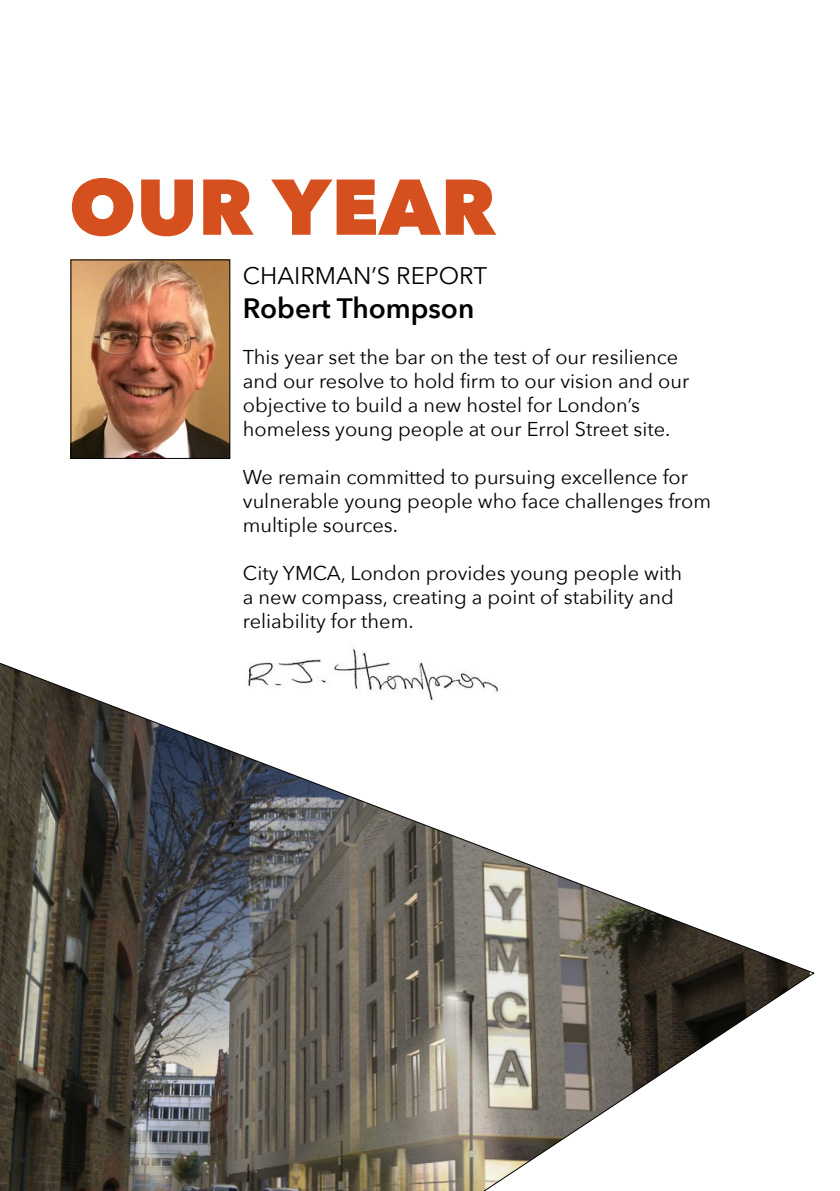
<style>
.page{position:relative;width:840px;height:1191px;background:#fff}
.page>*{position:absolute;margin:0;border:0;box-sizing:border-box;transform-origin:0 0}
.t1{font:800 78px "Avenir Next";letter-spacing:.01em;color:#d64f1e}
.t2{font:600 28px "Avenir Next";color:#000}
.t3{font:24px "Avenir Next";color:#000}
.t4{font:20px/24px "Avenir Next";color:#000}
</style>
<div class="page">
<img style="left:72px;top:261px;width:156px;height:196px">
<div style="left:70px;top:259px;width:160px;height:200px;border:1px solid #000"></div>
<svg style="left:0;top:648px;width:815px;height:543px"></svg>
<h1 class="t1" style="left:69px;top:159px;width:428px">OUR YEAR</h1>
<p class="t3" style="left:243px;top:255px;width:245px">CHAIRMAN’S REPORT</p>
<h2 class="t2" style="left:243px;top:284px;width:233px">Robert Thompson</h2>
<p class="t4" style="left:243px;top:344px;width:447px">This year set the bar on the test of our resilience and our resolve to hold firm to our vision and our objective to build a new hostel for London’s homeless young people at our Errol Street site.</p>
<p class="t4" style="left:243px;top:464px;width:469px">We remain committed to pursuing excellence for vulnerable young people who face challenges from multiple sources.</p>
<p class="t4" style="left:243px;top:560px;width:440px">City YMCA, London provides young people with a new compass, creating a point of stability and reliability for them.</p>
</div>
